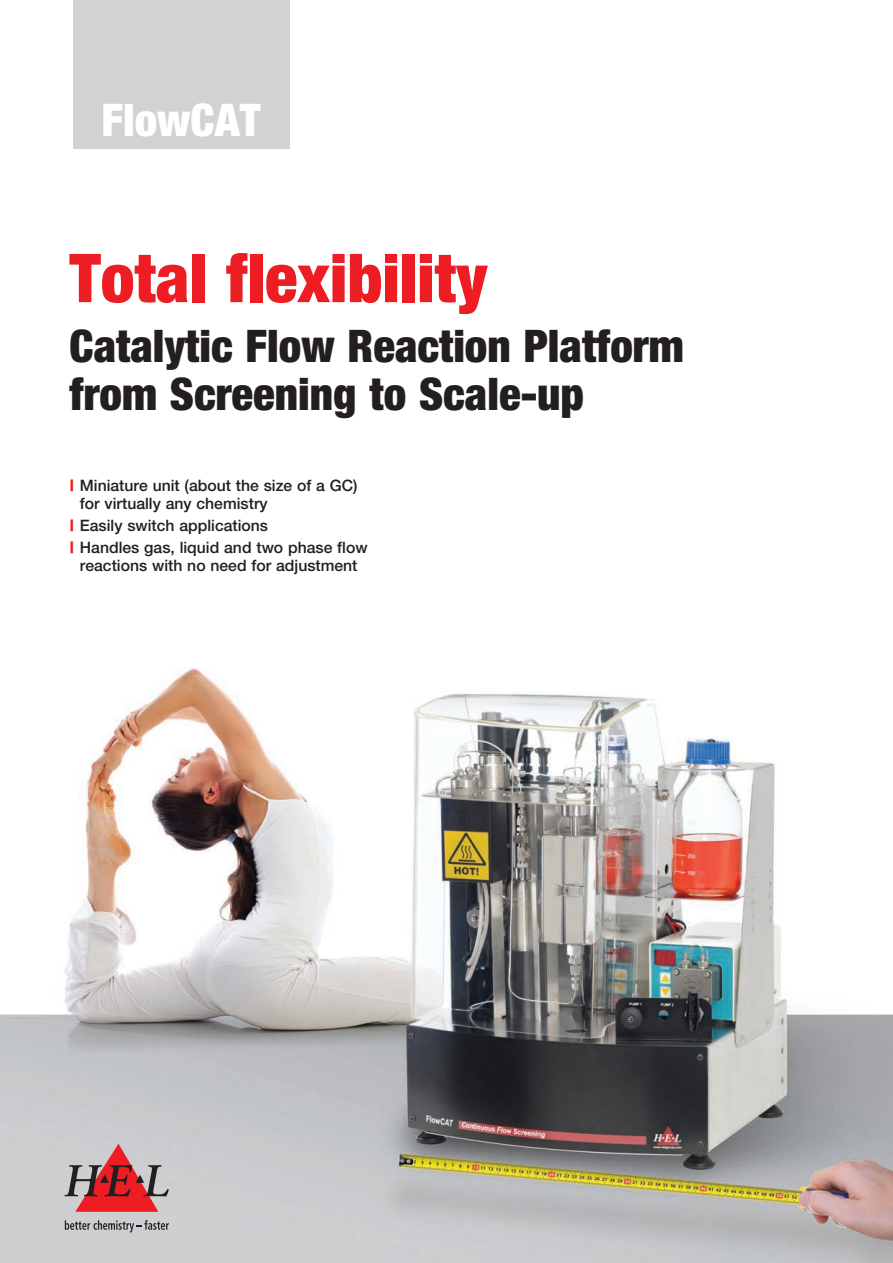
<style>
.page{position:relative;width:893px;height:1263px;background:#fff}
.page>*{position:absolute;margin:0;border:0;box-sizing:border-box;transform-origin:0 0}
.t1{font:900 condensed 67.5px "Helvetica Neue";color:#ee1d23}
.t2{font:900 condensed 45px/48px "Helvetica Neue";color:#231f20}
.t3{font:900 condensed 45px "Helvetica Neue";color:#fff}
.t4{font:500 15.75px/18px "Helvetica Neue";color:#231f20}
.s1{font-weight:900;color:#ee1d23}
</style>
<div class="page">
<img style="left:0;top:668px;width:893px;height:595px">
<div style="left:73px;top:0;width:216px;height:149px;background:#d1d2d4"></div>
<svg style="left:65px;top:1144px;width:104px;height:68px"></svg>
<svg style="left:65px;top:1220px;width:104px;height:12px"></svg>
<h2 class="t3" style="left:102px;top:92px;width:161px">FlowCAT</h2>
<h1 class="t1" style="left:70px;top:236px;width:419px">Total flexibility</h1>
<h2 class="t2" style="left:69px;top:321px;width:616px">Catalytic Flow Reaction Platform from Screening to Scale-up</h2>
<p class="t4" style="left:80px;top:476px;width:279px;text-indent:-10px"><span class="s1">|</span> Miniature unit (about the size of a GC) for virtually any chemistry</p>
<p class="t4" style="left:70px;top:514px;width:299px;line-height:22.2px"><span class="s1">|</span> Easily switch applications<br><span class="s1">|</span> Handles gas, liquid and two phase flow</p>
<p class="t4" style="left:80px;top:556px;width:279px">reactions with no need for adjustment</p>
</div>
